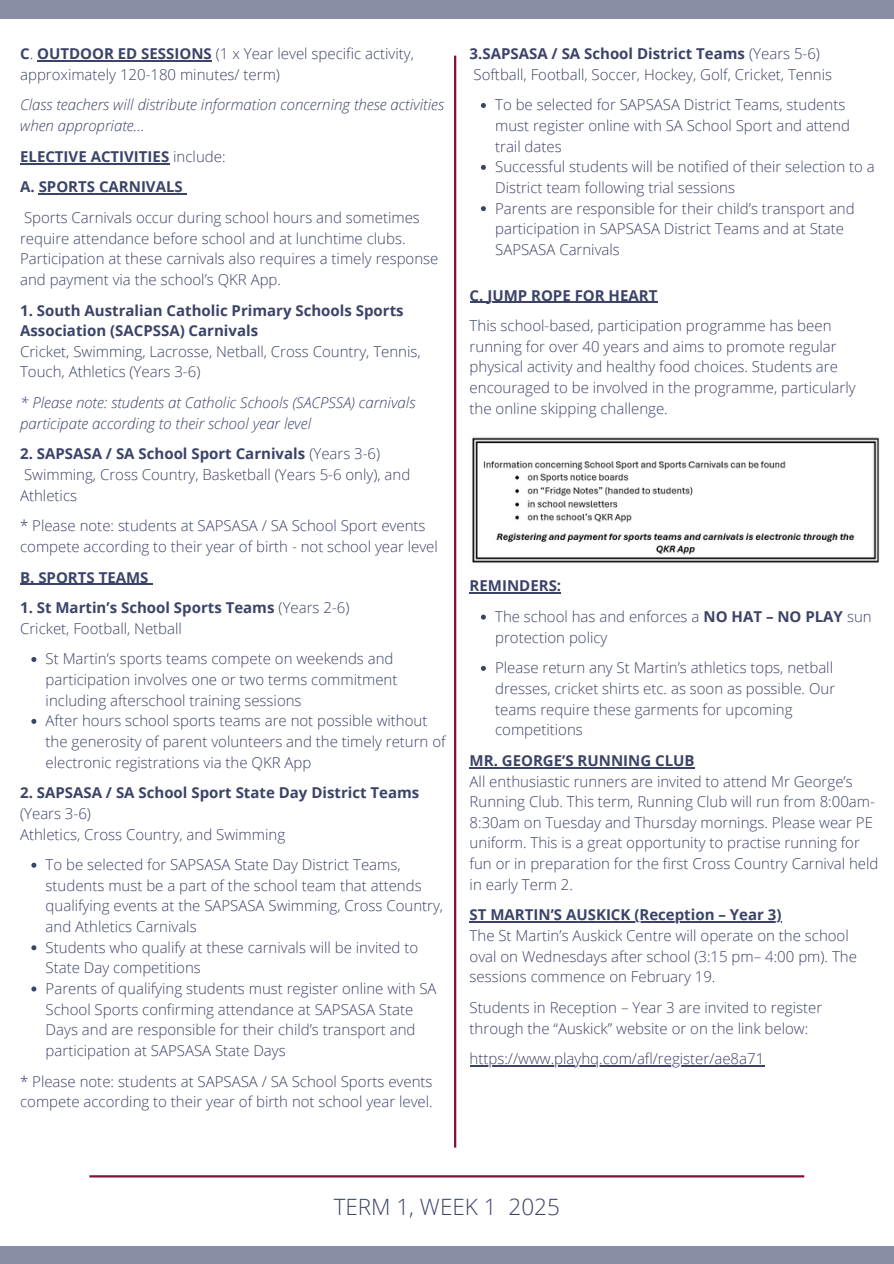
<style>
.page{position:relative;width:894px;height:1264px;background:#fff}
.page>*{position:absolute;margin:0;border:0;box-sizing:border-box;transform-origin:0 0}
.t1{font:300 22.5px "Open Sans";color:#3b4369}
.t2{font:300 15px/20.5px "Open Sans";color:#3b4369}
.t3{font:700 15px/20.5px "Open Sans";color:#3b4369}
.t4{font:italic 300 15px/20.5px "Open Sans";color:#3b4369}
.s1{font-weight:700}
.s2{font-weight:300}
</style>
<div class="page">
<hr style="left:454px;top:56px;width:2px;height:1091px;background:#821136">
<hr style="left:89px;top:1175px;width:715px;height:2px;background:#821136">
<div style="left:0;top:0;width:893px;height:18px;background:#898ea5"></div>
<div style="left:0;top:1246px;width:893px;height:17px;background:#898ea5"></div>
<img style="left:472px;top:437px;width:407px;height:126px">
<hr style="left:37px;top:60px;width:175px;height:2px;background:#3b4369">
<hr style="left:20px;top:163px;width:149px;height:1px;background:#3b4369">
<hr style="left:39px;top:194px;width:144px;height:1px;background:#3b4369">
<svg style="left:20px;top:584px;width:18px;height:1px"></svg>
<hr style="left:38px;top:584px;width:111px;height:1px;background:#3b4369">
<svg style="left:31px;top:657px;width:5px;height:5px"></svg>
<svg style="left:31px;top:719px;width:5px;height:5px"></svg>
<svg style="left:31px;top:862px;width:5px;height:5px"></svg>
<svg style="left:31px;top:945px;width:5px;height:5px"></svg>
<svg style="left:31px;top:986px;width:5px;height:5px"></svg>
<svg style="left:481px;top:103px;width:5px;height:5px"></svg>
<svg style="left:481px;top:165px;width:5px;height:5px"></svg>
<svg style="left:481px;top:206px;width:5px;height:5px"></svg>
<svg style="left:470px;top:302px;width:17px;height:1px"></svg>
<hr style="left:487px;top:302px;width:170px;height:1px;background:#3b4369">
<hr style="left:469px;top:592px;width:92px;height:2px;background:#3b4369">
<svg style="left:481px;top:614px;width:5px;height:5px"></svg>
<svg style="left:481px;top:666px;width:5px;height:5px"></svg>
<hr style="left:469px;top:767px;width:225px;height:1px;background:#3b4369">
<hr style="left:469px;top:921px;width:312px;height:1px;background:#3b4369">
<hr style="left:469px;top:1065px;width:295px;height:1px;background:#3b4369">
<p class="t2" style="left:20px;top:43px;width:395px"><span class="s1">C</span>. <span class="s1">OUTDOOR ED SESSIONS</span> (1 x Year level specific activity, approximately 120-180 minutes/ term)</p>
<p class="t4" style="left:20px;top:94px;width:425px">Class teachers will distribute information concerning these activities when appropriate…</p>
<h2 class="t3" style="left:20px;top:146px;width:207px">ELECTIVE ACTIVITIES <span class="s2">include:</span></h2>
<p class="t3" style="left:20px;top:176px;width:164px">A. SPORTS CARNIVALS</p>
<p class="t2" style="left:20px;top:207px;width:420px">Sports Carnivals occur during school hours and sometimes require attendance before school and at lunchtime clubs.<br>Participation at these carnivals also requires a timely response and payment via the school’s QKR App.</p>
<p class="t3" style="left:20px;top:299px;width:385px">1. South Australian Catholic Primary Schools Sports<br>Association (SACPSSA) Carnivals</p>
<p class="t2" style="left:20px;top:341px;width:402px">Cricket, Swimming, Lacrosse, Netball, Cross Country, Tennis,<br>Touch, Athletics (Years 3-6)</p>
<p class="t4" style="left:20px;top:392px;width:396px">* Please note: students at Catholic Schools (SACPSSA) carnivals participate according to their school year level</p>
<p class="t3" style="left:20px;top:443px;width:361px">2. SAPSASA / SA School Sport Carnivals <span class="s2">(Years 3-6)</span></p>
<p class="t2" style="left:20px;top:464px;width:391px">Swimming, Cross Country, Basketball (Years 5-6 only), and<br>Athletics</p>
<h2 class="t2" style="left:20px;top:515px;width:419px">* Please note: students at SAPSASA / SA School Sport events compete according to their year of birth - not school year level</h2>
<p class="t3" style="left:20px;top:566px;width:130px">B. SPORTS TEAMS</p>
<p class="t3" style="left:20px;top:597px;width:331px">1. St Martin’s School Sports Teams <span class="s2">(Years 2-6)</span></p>
<p class="t2" style="left:20px;top:617px;width:163px">Cricket, Football, Netball</p>
<p class="t2" style="left:46px;top:648px;width:353px">St Martin’s sports teams compete on weekends and participation involves one or two terms commitment including afterschool training sessions</p>
<p class="t2" style="left:46px;top:710px;width:401px">After hours school sports teams are not possible without the generosity of parent volunteers and the timely return of electronic registrations via the QKR App</p>
<p class="t3" style="left:20px;top:782px;width:400px">2. SAPSASA / SA School Sport State Day District Teams <span class="s2">(Years 3-6)</span></p>
<p class="t2" style="left:20px;top:823px;width:266px">Athletics, Cross Country, and Swimming</p>
<p class="t2" style="left:46px;top:854px;width:399px">To be selected for SAPSASA State Day District Teams, students must be a part of the school team that attends qualifying events at the SAPSASA Swimming, Cross Country, and Athletics Carnivals</p>
<p class="t2" style="left:46px;top:936px;width:374px">Students who qualify at these carnivals will be invited to<br>State Day competitions</p>
<p class="t2" style="left:46px;top:977px;width:392px">Parents of qualifying students must register online with SA School Sports confirming attendance at SAPSASA State Days and are responsible for their child’s transport and participation at SAPSASA State Days</p>
<p class="t2" style="left:20px;top:1070px;width:414px">* Please note: students at SAPSASA / SA School Sports events compete according to their year of birth not school year level.</p>
<p class="t3" style="left:469px;top:43px;width:352px">3.SAPSASA / SA School District Teams <span class="s2">(Years 5-6)</span></p>
<p class="t2" style="left:473px;top:64px;width:360px">Softball, Football, Soccer, Hockey, Golf, Cricket, Tennis</p>
<p class="t2" style="left:495px;top:94px;width:356px">To be selected for SAPSASA District Teams, students must register online with SA School Sport and attend trail dates</p>
<p class="t2" style="left:495px;top:156px;width:381px">Successful students will be notified of their selection to a<br>District team following trial sessions</p>
<p class="t2" style="left:495px;top:197px;width:361px">Parents are responsible for their child’s transport and participation in SAPSASA District Teams and at State<br>SAPSASA Carnivals</p>
<h2 class="t3" style="left:469px;top:284px;width:189px">C. JUMP ROPE FOR HEART</h2>
<p class="t2" style="left:469px;top:315px;width:363px">This school-based, participation programme has been</p>
<p class="t2" style="left:469px;top:336px;width:387px">running for over 40 years and aims to promote regular physical activity and healthy food choices. Students are encouraged to be involved in the programme, particularly the online skipping challenge.</p>
<h2 class="t3" style="left:469px;top:575px;width:93px">REMINDERS:</h2>
<p class="t2" style="left:495px;top:606px;width:378px">The school has and enforces a <span class="s1">NO HAT – NO PLAY</span> sun protection policy</p>
<p class="t2" style="left:495px;top:657px;width:341px">Please return any St Martin’s athletics tops, netball dresses, cricket shirts etc. as soon as possible. Our teams require these garments for upcoming competitions</p>
<p class="t3" style="left:469px;top:749px;width:226px">MR. GEORGE’S RUNNING CLUB</p>
<p class="t2" style="left:469px;top:770px;width:410px">All enthusiastic runners are invited to attend Mr George’s Running Club. This term, Running Club will run from 8:00am-8:30am on Tuesday and Thursday mornings. Please wear PE uniform. This is a great opportunity to practise running for fun or in preparation for the first Cross Country Carnival held in early Term 2.</p>
<p class="t3" style="left:469px;top:904px;width:313px">ST MARTIN’S AUSKICK (Reception – Year 3)</p>
<p class="t2" style="left:469px;top:924px;width:388px">The St Martin’s Auskick Centre will operate on the school oval on Wednesdays after school (3:15 pm– 4:00 pm). The sessions commence on February 19.</p>
<p class="t2" style="left:469px;top:996px;width:354px">Students in Reception – Year 3 are invited to register through the “Auskick” website or on the link below:</p>
<p class="t2" style="left:469px;top:1048px;width:296px">https://www.playhq.com/afl/register/ae8a71</p>
<p class="t1" style="left:333px;top:1190px;width:228px">TERM 1, WEEK 1 2025</p>
</div>
